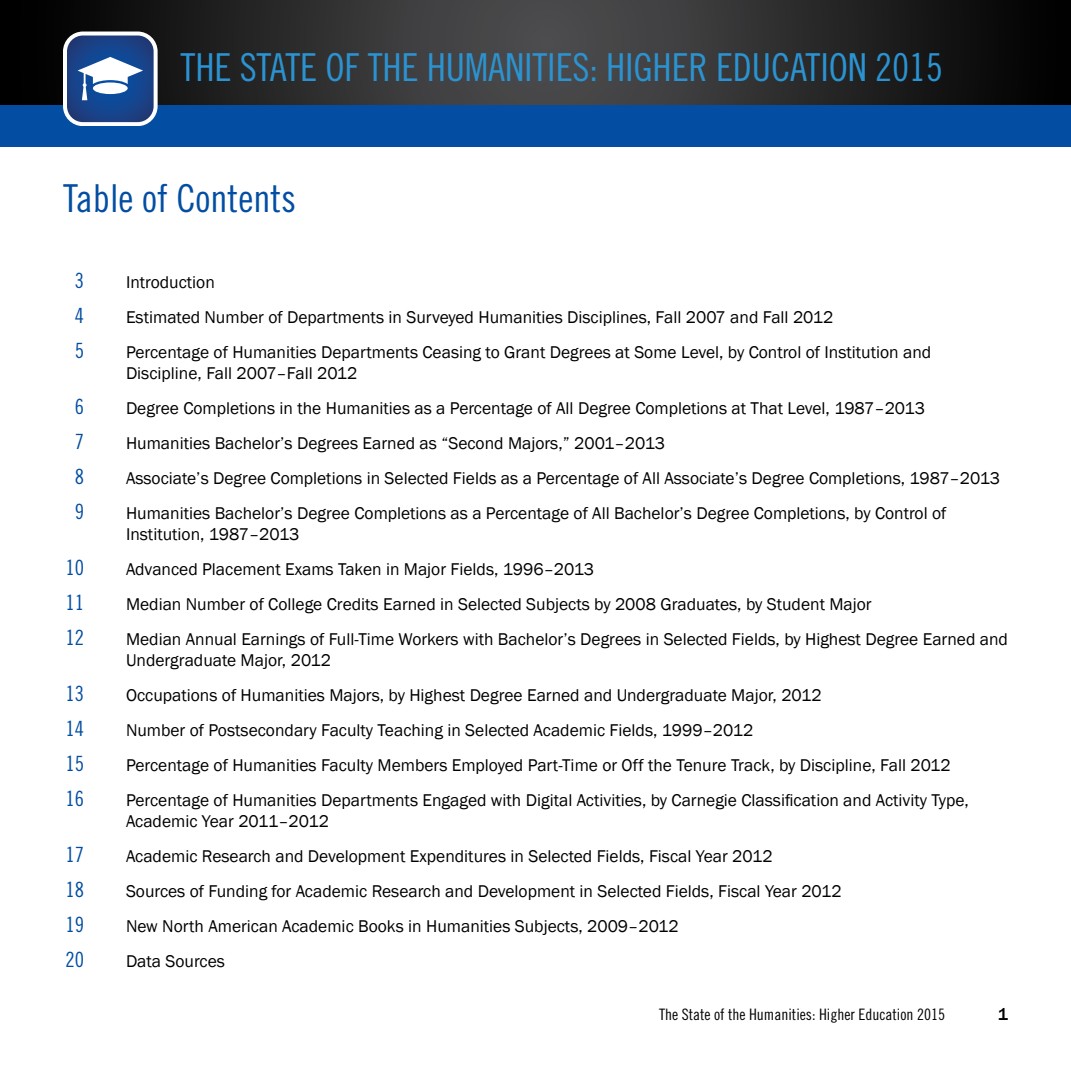
<style>
.page{position:relative;width:1071px;height:1071px;background:#fff}
.page>*{position:absolute;margin:0;border:0;box-sizing:border-box;transform-origin:0 0}
.t1{font:38.5px "Trade Gothic LT Std Cn 18";letter-spacing:-.005em;color:#2b93d1}
.t2{font:38.5px "Trade Gothic LT Std Cn 18";color:#034ea2}
.t3{font:21px "Trade Gothic LT Std Cn 18";color:#034ea2}
.t4{font:17.5px/21px "Franklin Gothic";color:#000}
.t5{font:500 17.5px "Franklin Gothic";color:#000}
.t6{font:15.75px "Trade Gothic LT Std Cn 18";color:#000}
</style>
<div class="page">
<div style="left:0;top:105px;width:1071px;height:42px;background:#034ea2"></div>
<svg style="left:0;top:0;width:1071px;height:105px;background:#29292a"></svg>
<svg style="left:63px;top:32px;width:94px;height:94px"></svg>
<svg style="left:67px;top:36px;width:87px;height:86px"></svg>
<div style="left:93px;top:82px;width:35px;height:12px;background:#fff;border-radius:50%"></div>
<h1 class="t1" style="left:181px;top:45px;width:764px">THE STATE OF THE HUMANITIES: HIGHER EDUCATION 2015</h1>
<h1 class="t2" style="left:63px;top:175px;width:235px">Table of Contents</h1>
<p class="t3" style="left:75px;top:268px;width:11px">3</p>
<p class="t4" style="left:126px;top:272px;width:90px">Introduction</p>
<p class="t3" style="left:75px;top:303px;width:11px">4</p>
<p class="t4" style="left:126px;top:307px;width:709px">Estimated Number of Departments in Surveyed Humanities Disciplines, Fall 2007 and Fall 2012</p>
<p class="t3" style="left:75px;top:338px;width:11px">5</p>
<p class="t4" style="left:126px;top:342px;width:807px">Percentage of Humanities Departments Ceasing to Grant Degrees at Some Level, by Control of Institution and<br>Discipline, Fall 2007–Fall 2012</p>
<p class="t3" style="left:75px;top:394px;width:11px">6</p>
<p class="t4" style="left:126px;top:398px;width:800px">Degree Completions in the Humanities as a Percentage of All Degree Completions at That Level, 1987–2013</p>
<p class="t3" style="left:75px;top:429px;width:11px">7</p>
<p class="t4" style="left:126px;top:433px;width:541px">Humanities Bachelor’s Degrees Earned as “Second Majors,” 2001–2013</p>
<p class="t3" style="left:75px;top:464px;width:11px">8</p>
<p class="t4" style="left:126px;top:468px;width:876px">Associate’s Degree Completions in Selected Fields as a Percentage of All Associate’s Degree Completions, 1987–2013</p>
<p class="t3" style="left:75px;top:499px;width:11px">9</p>
<p class="t4" style="left:126px;top:503px;width:822px">Humanities Bachelor’s Degree Completions as a Percentage of All Bachelor’s Degree Completions, by Control of<br>Institution, 1987–2013</p>
<p class="t3" style="left:65px;top:555px;width:20px">10</p>
<p class="t4" style="left:126px;top:559px;width:470px">Advanced Placement Exams Taken in Major Fields, 1996–2013</p>
<p class="t3" style="left:65px;top:590px;width:20px">11</p>
<p class="t4" style="left:126px;top:594px;width:747px">Median Number of College Credits Earned in Selected Subjects by 2008 Graduates, by Student Major</p>
<p class="t3" style="left:65px;top:625px;width:20px">12</p>
<p class="t4" style="left:126px;top:629px;width:884px">Median Annual Earnings of Full-Time Workers with Bachelor’s Degrees in Selected Fields, by Highest Degree Earned and<br>Undergraduate Major, 2012</p>
<p class="t3" style="left:65px;top:681px;width:20px">13</p>
<p class="t4" style="left:126px;top:685px;width:697px">Occupations of Humanities Majors, by Highest Degree Earned and Undergraduate Major, 2012</p>
<p class="t3" style="left:65px;top:716px;width:20px">14</p>
<p class="t4" style="left:126px;top:720px;width:629px">Number of Postsecondary Faculty Teaching in Selected Academic Fields, 1999–2012</p>
<p class="t3" style="left:65px;top:751px;width:20px">15</p>
<p class="t4" style="left:126px;top:755px;width:826px">Percentage of Humanities Faculty Members Employed Part-Time or Off the Tenure Track, by Discipline, Fall 2012</p>
<p class="t3" style="left:65px;top:786px;width:20px">16</p>
<p class="t4" style="left:126px;top:790px;width:844px">Percentage of Humanities Departments Engaged with Digital Activities, by Carnegie Classification and Activity Type,<br>Academic Year 2011–2012</p>
<p class="t3" style="left:65px;top:842px;width:20px">17</p>
<p class="t4" style="left:126px;top:846px;width:648px">Academic Research and Development Expenditures in Selected Fields, Fiscal Year 2012</p>
<p class="t3" style="left:65px;top:877px;width:20px">18</p>
<p class="t4" style="left:126px;top:881px;width:717px">Sources of Funding for Academic Research and Development in Selected Fields, Fiscal Year 2012</p>
<p class="t3" style="left:65px;top:912px;width:20px">19</p>
<p class="t4" style="left:126px;top:916px;width:554px">New North American Academic Books in Humanities Subjects, 2009–2012</p>
<p class="t3" style="left:65px;top:947px;width:20px">20</p>
<p class="t4" style="left:126px;top:951px;width:101px">Data Sources</p>
<p class="t6" style="left:659px;top:1005px;width:288px">The State of the Humanities: Higher Education 2015</p>
<p class="t5" style="left:998px;top:1004px;width:12px">1</p>
</div>
